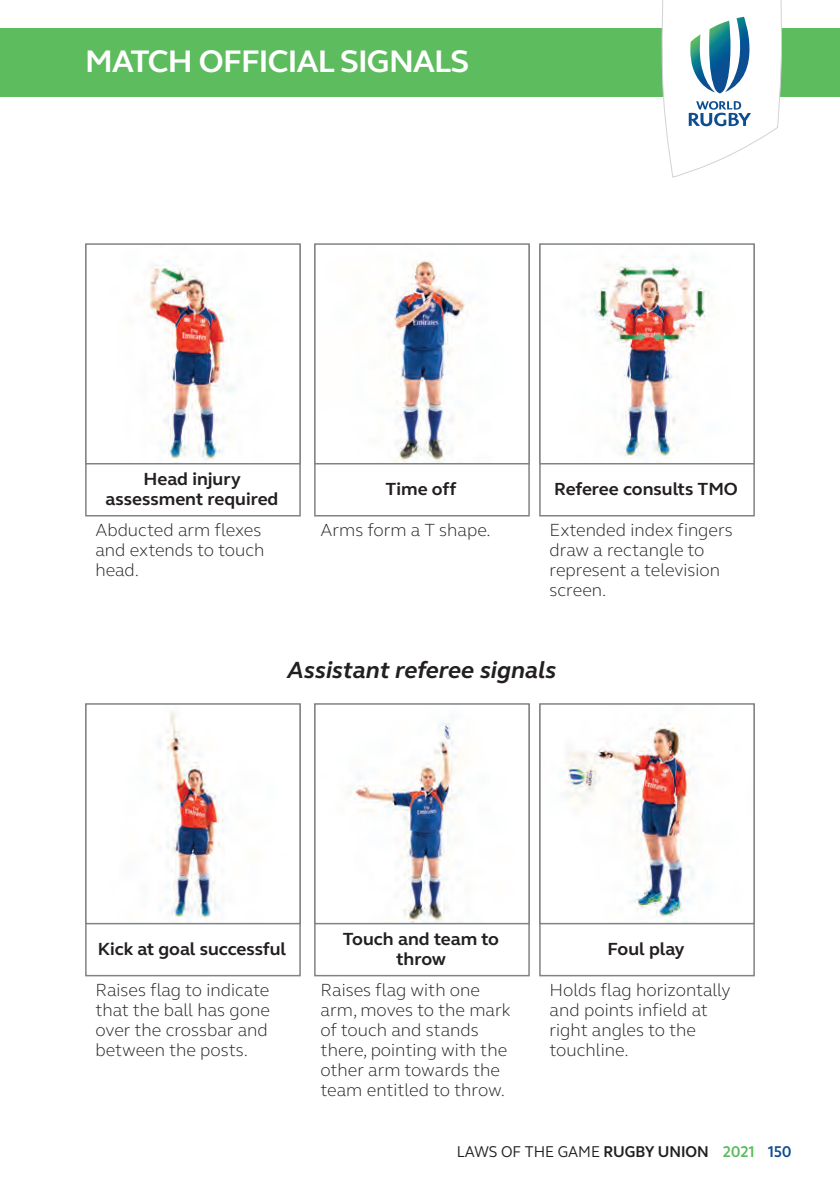
<style>
.page{position:relative;width:840px;height:1191px;background:#fff}
.page>*{position:absolute;margin:0;border:0;box-sizing:border-box;transform-origin:0 0}
.t1{font:700 32px "Webb Ellis Cup";letter-spacing:-.025em;color:#fff}
.t2{font:italic 700 24px "Webb Ellis Cup";color:#231f20}
.t3{font:300 18px/20px "Webb Ellis Cup";color:#231f20}
.t4{font:700 18px/20px "Webb Ellis Cup";color:#231f20;text-align:center}
.t5{font:16px "Webb Ellis Cup";color:#231f20;scale:.94 1}
.t6{font:700 16px "Webb Ellis Cup";color:#5cbc5e;scale:.94 1}
.t7{font:700 16px "Webb Ellis Cup";color:#0f4d91;scale:.94 1}
.s1{font-weight:700}
</style>
<div class="page">
<div style="left:0;top:28px;width:839px;height:68px;background:#5cbc5e"></div>
<svg style="left:661px;top:0;width:120px;height:178px"></svg>
<img style="left:145px;top:261px;width:89px;height:200px">
<div style="left:85px;top:243px;width:215px;height:221px;border:2px solid #808285"></div>
<img style="left:582px;top:263px;width:127px;height:194px">
<div style="left:539px;top:243px;width:215px;height:221px;border:2px solid #808285"></div>
<img style="left:381px;top:256px;width:84px;height:205px">
<div style="left:314px;top:243px;width:215px;height:221px;border:2px solid #808285"></div>
<img style="left:158px;top:711px;width:66px;height:208px">
<div style="left:85px;top:703px;width:215px;height:221px;border:2px solid #808285"></div>
<img style="left:566px;top:722px;width:129px;height:199px">
<div style="left:539px;top:703px;width:215px;height:221px;border:2px solid #808285"></div>
<img style="left:348px;top:720px;width:114px;height:201px">
<div style="left:314px;top:703px;width:215px;height:221px;border:2px solid #808285"></div>
<p class="t1" style="left:85px;top:42px;width:385px">MATCH OFFICIAL SIGNALS</p>
<p class="t4" style="left:105px;top:469px;width:174px">Head injury assessment required</p>
<p class="t4" style="left:385px;top:479px;width:72px">Time off</p>
<p class="t4" style="left:554px;top:479px;width:185px">Referee consults TMO</p>
<p class="t3" style="left:95px;top:520px;width:170px">Abducted arm flexes and extends to touch head.</p>
<p class="t3" style="left:320px;top:520px;width:172px">Arms form a T shape.</p>
<p class="t3" style="left:549px;top:520px;width:184px">Extended index fingers draw a rectangle to represent a television screen.</p>
<p class="t2" style="left:287px;top:655px;width:270px">Assistant referee signals</p>
<p class="t4" style="left:343px;top:928px;width:158px">Touch and team to throw</p>
<p class="t4" style="left:98px;top:938px;width:190px">Kick at goal successful</p>
<p class="t4" style="left:607px;top:938px;width:78px">Foul play</p>
<p class="t3" style="left:95px;top:980px;width:176px;text-align:justify">Raises flag to indicate that the ball has gone over the crossbar and between the posts.</p>
<p class="t3" style="left:320px;top:980px;width:191px">Raises flag with one arm, moves to the mark of touch and stands there, pointing with the other arm towards the team entitled to throw.</p>
<p class="t3" style="left:549px;top:980px;width:182px">Holds flag horizontally and points infield at right angles to the touchline.</p>
<p class="t5" style="left:456px;top:1142px;width:270px">LAWS OF THE GAME <span class="s1">RUGBY UNION</span></p>
<p class="t6" style="left:722px;top:1142px;width:35px">2021</p>
<p class="t7" style="left:767px;top:1142px;width:27px">150</p>
</div>
